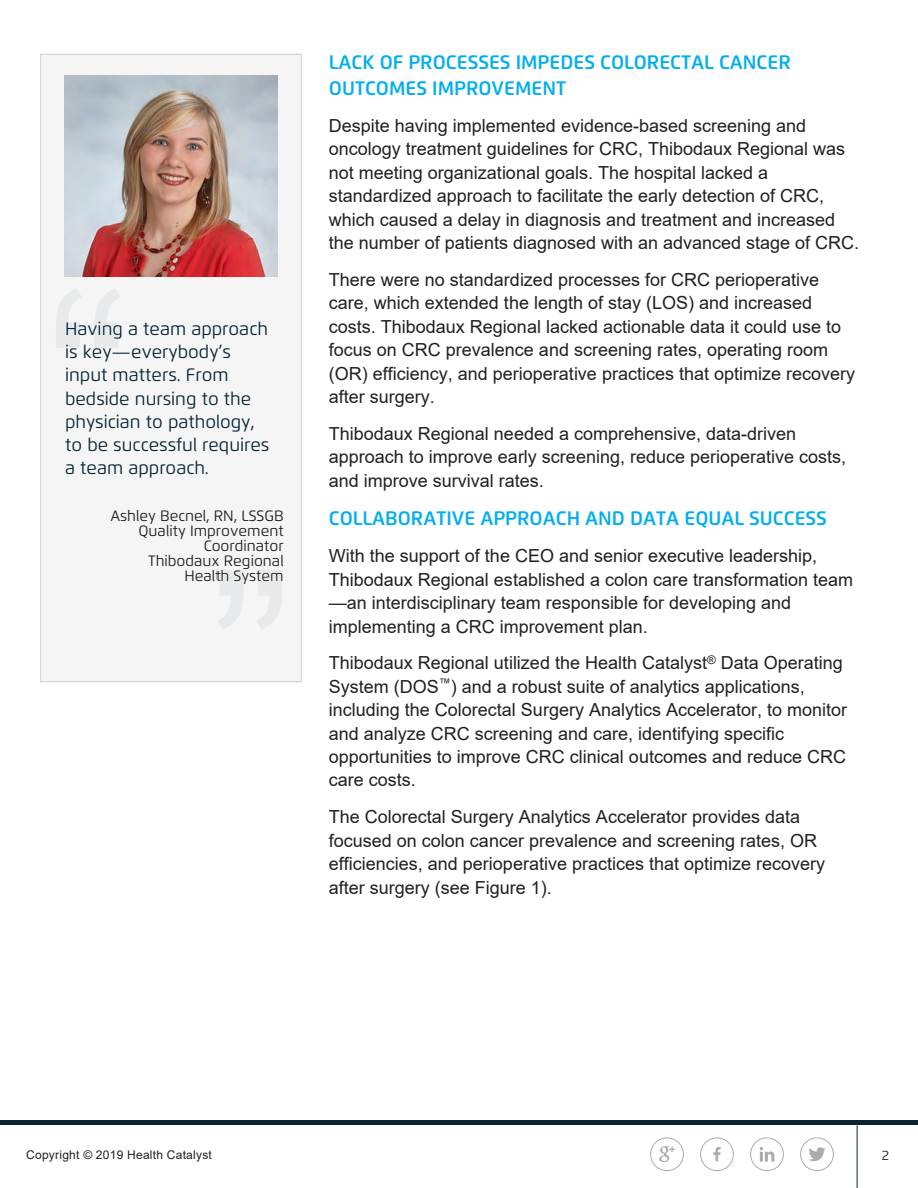
<style>
.page{position:relative;width:918px;height:1188px;background:#fff}
.page>*{position:absolute;margin:0;border:0;box-sizing:border-box;transform-origin:0 0}
.Body_Copy{font:600 19.5px/25.3px "Flexo";color:#00aeef}
.Body_Copy-2{font:18px/23.4px "Arial";color:#231f20}
.Quotation_body_copy{font:18px/23.2px "Flexo";color:#062437}
.Quotation_attributio{font:15px/15px "Flexo";color:#231f20;text-align:right}
.t1{font:13.5px "Flexo";color:#231f20}
.t2{font:12px "Arial";letter-spacing:.02em;color:#231f20}
</style>
<div class="page">
<svg style="left:659px;top:1146px;width:16px;height:16px"></svg>
<div style="left:650px;top:1137px;width:34px;height:34px;border:1px solid #aeaaa9;border-radius:50%"></div>
<hr style="left:857px;top:1125px;width:1px;height:63px;background:#062437">
<div style="left:0;top:1120px;width:918px;height:5px;background:#0a2334"></div>
<svg style="left:809px;top:1147px;width:17px;height:14px"></svg>
<div style="left:800px;top:1137px;width:34px;height:34px;border:1px solid #aeaaa9;border-radius:50%"></div>
<svg style="left:713px;top:1147px;width:8px;height:14px"></svg>
<div style="left:700px;top:1137px;width:34px;height:34px;border:1px solid #aeaaa9;border-radius:50%"></div>
<svg style="left:760px;top:1147px;width:14px;height:15px"></svg>
<div style="left:750px;top:1137px;width:34px;height:34px;border:1px solid #aeaaa9;border-radius:50%"></div>
<div style="left:41px;top:54px;width:260px;height:628px;background:#f4f5f4"></div>
<div style="left:40px;top:54px;width:262px;height:628px;border:1px solid #cfd0d2"></div>
<svg style="left:56px;top:289px;width:64px;height:59px"></svg>
<svg style="left:218px;top:570px;width:64px;height:59px"></svg>
<img style="left:64px;top:76px;width:214px;height:200px">
<p class="Quotation_body_copy" style="left:65px;top:317px;width:206px">Having a team approach is key—everybody’s input matters. From bedside nursing to the physician to pathology, to be successful requires a team approach.</p>
<p class="Quotation_attributio" style="left:110px;top:508px;width:175px">Ashley Becnel, RN, LSSGB<br>Quality Improvement<br>Coordinator<br>Thibodaux Regional<br>Health System</p>
<p class="Body_Copy" style="left:329px;top:50px;width:463px">LACK OF PROCESSES IMPEDES COLORECTAL CANCER<br>OUTCOMES IMPROVEMENT</p>
<p class="Body_Copy-2" style="left:329px;top:114px;width:532px">Despite having implemented evidence-based screening and oncology treatment guidelines for CRC, Thibodaux Regional was not meeting organizational goals. The hospital lacked a standardized approach to facilitate the early detection of CRC, which caused a delay in diagnosis and treatment and increased the number of patients diagnosed with an advanced stage of CRC.</p>
<p class="Body_Copy-2" style="left:329px;top:268px;width:528px">There were no standardized processes for CRC perioperative care, which extended the length of stay (LOS) and increased costs. Thibodaux Regional lacked actionable data it could use to focus on CRC prevalence and screening rates, operating room (OR) efficiency, and perioperative practices that optimize recovery after surgery.</p>
<p class="Body_Copy-2" style="left:329px;top:422px;width:519px">Thibodaux Regional needed a comprehensive, data-driven approach to improve early screening, reduce perioperative costs, and improve survival rates.</p>
<p class="Body_Copy" style="left:329px;top:505px;width:500px">COLLABORATIVE APPROACH AND DATA EQUAL SUCCESS</p>
<p class="Body_Copy-2" style="left:329px;top:544px;width:526px">With the support of the CEO and senior executive leadership, Thibodaux Regional established a colon care transformation team —an interdisciplinary team responsible for developing and implementing a CRC improvement plan.</p>
<p class="Body_Copy-2" style="left:329px;top:651px;width:520px">Thibodaux Regional utilized the Health Catalyst<sup>®</sup> Data Operating System (DOS<sup>™</sup>) and a robust suite of analytics applications, including the Colorectal Surgery Analytics Accelerator, to monitor and analyze CRC screening and care, identifying specific opportunities to improve CRC clinical outcomes and reduce CRC care costs.</p>
<p class="Body_Copy-2" style="left:329px;top:805px;width:498px">The Colorectal Surgery Analytics Accelerator provides data focused on colon cancer prevalence and screening rates, OR efficiencies, and perioperative practices that optimize recovery after surgery (see Figure 1).</p>
<p class="t2" style="left:26px;top:1146px;width:187px">Copyright © 2019 Health Catalyst</p>
<p class="t1" style="left:882px;top:1147px;width:9px">2</p>
</div>
